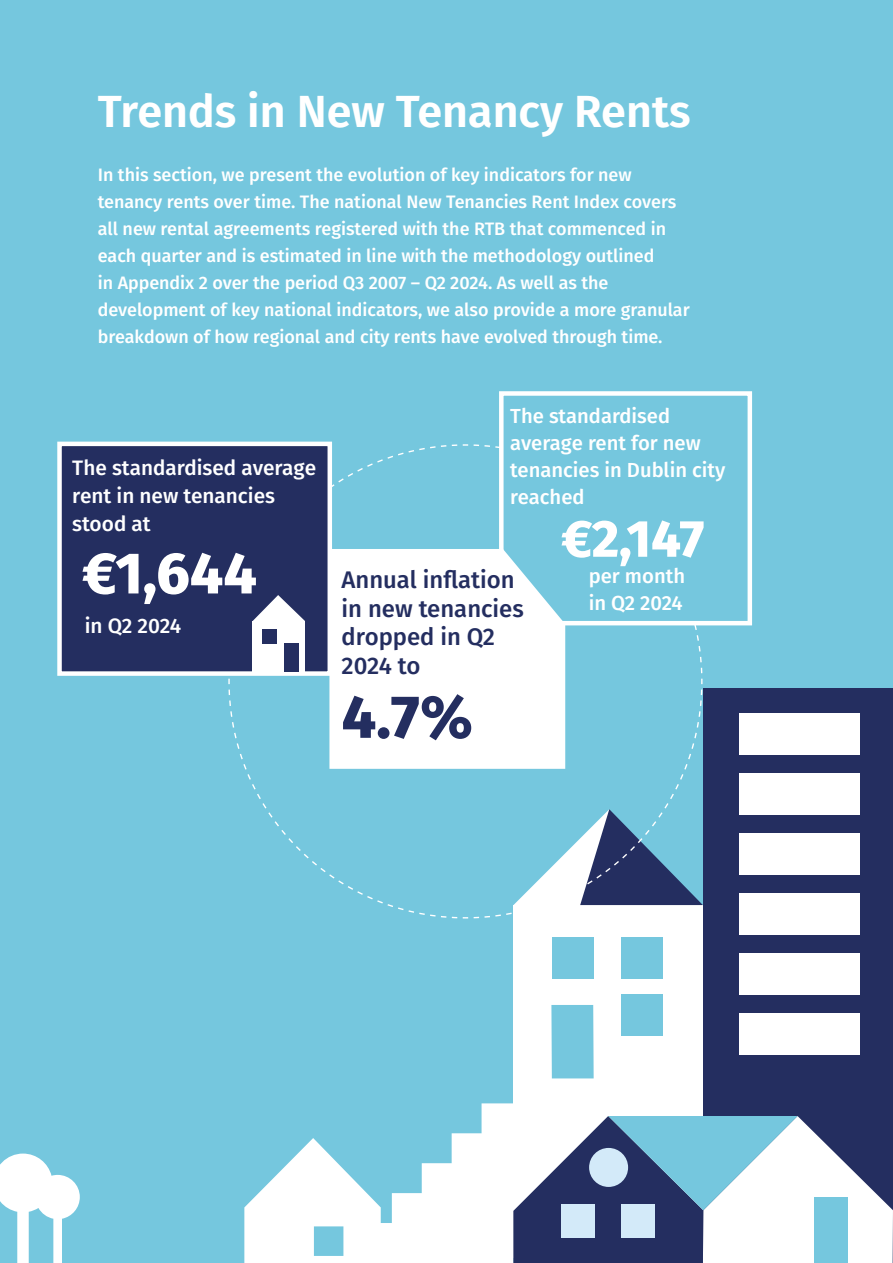
<style>
.page{position:relative;width:893px;height:1263px;background:#75c7de}
.page>*{position:absolute;margin:0;border:0;box-sizing:border-box;transform-origin:0 0}
.intro{font:800 60.45px "Fira Sans";color:#242e60}
.intro-2{font:800 58.35px "Fira Sans";color:#fff}
.intro-3{font:800 52.2px "Fira Sans";color:#fff}
.Main_head_blue{font:600 45px "Fira Sans";color:#fff}
.intro-4{font:500 24px/28.5px "Fira Sans";color:#242e60}
.intro-5{font:500 20.85px/27.8px "Fira Sans";color:#fff}
.intro-6{font:500 20.4px/27.2px "Fira Sans";color:#fff}
.Intro_text_bold{font:500 18px/27px "Fira Sans";color:#fff}
</style>
<div class="page">
<svg style="left:0;top:1153px;width:80px;height:110px"></svg>
<div style="left:513px;top:905px;width:190px;height:163px;background:#fff"></div>
<div style="left:513px;top:1068px;width:190px;height:189px;background:#fff"></div>
<div style="left:703px;top:688px;width:189px;height:575px;background:#242e60"></div>
<div style="left:551px;top:1005px;width:43px;height:73px;background:#75c7de"></div>
<div style="left:552px;top:937px;width:42px;height:42px;background:#75c7de"></div>
<div style="left:621px;top:937px;width:42px;height:42px;background:#75c7de"></div>
<div style="left:621px;top:994px;width:42px;height:41px;background:#75c7de"></div>
<svg style="left:244px;top:1103px;width:649px;height:160px"></svg>
<div style="left:814px;top:1197px;width:34px;height:66px;background:#75c7de"></div>
<div style="left:561px;top:1204px;width:34px;height:33px;background:#d3eaf9"></div>
<div style="left:621px;top:1204px;width:34px;height:33px;background:#d3eaf9"></div>
<div style="left:740px;top:953px;width:120px;height:42px;background:#fff"></div>
<div style="left:740px;top:833px;width:120px;height:42px;background:#fff"></div>
<div style="left:740px;top:713px;width:120px;height:41px;background:#fff"></div>
<div style="left:740px;top:1013px;width:120px;height:42px;background:#fff"></div>
<div style="left:740px;top:893px;width:120px;height:42px;background:#fff"></div>
<div style="left:740px;top:773px;width:120px;height:42px;background:#fff"></div>
<svg style="left:228px;top:444px;width:475px;height:475px"></svg>
<div style="left:57px;top:442px;width:275px;height:234px;background:#242e60;border:4px solid #fff"></div>
<div style="left:499px;top:391px;width:253px;height:234px;background:#75c7de;border:4px solid #fff"></div>
<div style="left:328px;top:548px;width:239px;height:222px;background:#fff"></div>
<svg style="left:253px;top:595px;width:52px;height:26px"></svg>
<div style="left:253px;top:621px;width:52px;height:53px;background:#fff"></div>
<div style="left:262px;top:629px;width:14px;height:15px;background:#242e60"></div>
<div style="left:284px;top:644px;width:14px;height:28px;background:#242e60"></div>
<p class="Main_head_blue" style="left:98px;top:75px;width:594px">Trends in New Tenancy Rents</p>
<p class="Intro_text_bold" style="left:98px;top:161px;width:593px">In this section, we present the evolution of key indicators for new tenancy rents over time. The national New Tenancies Rent Index covers all new rental agreements registered with the RTB that commenced in each quarter and is estimated in line with the methodology outlined<br>in Appendix 2 over the period Q3 2007 – Q2 2024. As well as the development of key national indicators, we also provide a more granular breakdown of how regional and city rents have evolved through time.</p>
<p class="intro-5" style="left:72px;top:453px;width:245px">The standardised average rent in new tenancies stood at</p>
<p class="intro-2" style="left:82px;top:523px;width:176px">€1,644</p>
<p class="intro-5" style="left:85px;top:611px;width:98px">in Q2 2024</p>
<p class="intro-6" style="left:510px;top:401px;width:217px">The standardised average rent for new tenancies in Dublin city reached</p>
<p class="intro-3" style="left:561px;top:493px;width:145px">€2,147</p>
<p class="intro-6" style="left:589px;top:561px;width:98px">per month in Q2 2024</p>
<p class="intro-4" style="left:342px;top:564px;width:184px">Annual inflation in new tenancies dropped in Q2<br>2024 to</p>
<p class="intro" style="left:342px;top:664px;width:133px">4.7%</p>
</div>
